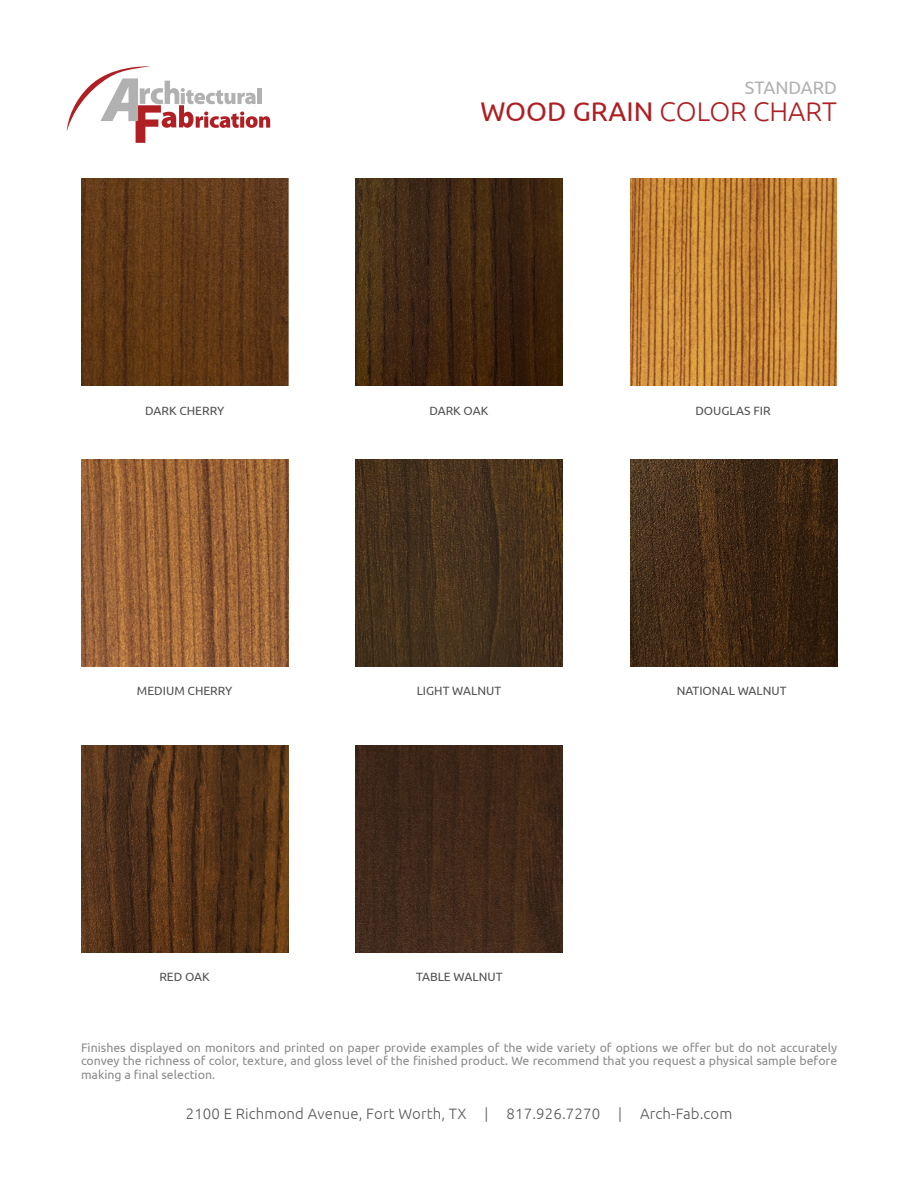
<style>
.page{position:relative;width:918px;height:1188px;background:#fff}
.page>*{position:absolute;margin:0;border:0;box-sizing:border-box;transform-origin:0 0}
.t1{font:300 27px "Ubuntu";color:#af1e23}
.t2{font:18px "Ubuntu";color:#b1b1b1}
.t3{font:300 15px "Ubuntu";letter-spacing:.01em;color:#595959}
.t4{font:12.3px/13.5px "Ubuntu";color:#8b8b8b;text-align:justify}
.t5{font:12px "Ubuntu";color:#505050}
.s1{font-weight:400}
</style>
<div class="page">
<img style="left:356px;top:745px;width:207px;height:207px">
<img style="left:81px;top:745px;width:207px;height:207px">
<img style="left:630px;top:459px;width:207px;height:207px">
<img style="left:356px;top:459px;width:207px;height:207px">
<img style="left:81px;top:459px;width:207px;height:207px">
<img style="left:630px;top:179px;width:207px;height:207px">
<img style="left:356px;top:179px;width:207px;height:207px">
<img style="left:82px;top:179px;width:207px;height:207px">
<svg style="left:67px;top:66px;width:203px;height:77px"></svg>
<h2 class="t2" style="left:745px;top:80px;width:94px">STANDARD</h2>
<h1 class="t1" style="left:481px;top:100px;width:358px"><span class="s1">WOOD GRAIN</span> COLOR CHART</h1>
<p class="t5" style="left:145px;top:405px;width:80px">DARK CHERRY</p>
<p class="t5" style="left:429px;top:405px;width:60px">DARK OAK</p>
<p class="t5" style="left:695px;top:405px;width:77px">DOUGLAS FIR</p>
<p class="t5" style="left:137px;top:686px;width:97px">MEDIUM CHERRY</p>
<p class="t5" style="left:417px;top:686px;width:86px">LIGHT WALNUT</p>
<p class="t5" style="left:677px;top:686px;width:111px">NATIONAL WALNUT</p>
<p class="t5" style="left:159px;top:972px;width:52px">RED OAK</p>
<p class="t5" style="left:416px;top:972px;width:88px">TABLE WALNUT</p>
<p class="t4" style="left:81px;top:1041px;width:758px">Finishes displayed on monitors and printed on paper provide examples of the wide variety of options we offer but do not accurately convey the richness of color, texture, and gloss level of the finished product. We recommend that you request a physical sample before making a final selection.</p>
<p class="t3" style="left:186px;top:1107px;width:548px">2100 E Richmond Avenue, Fort Worth, TX | 817.926.7270 | Arch-Fab.com</p>
</div>
